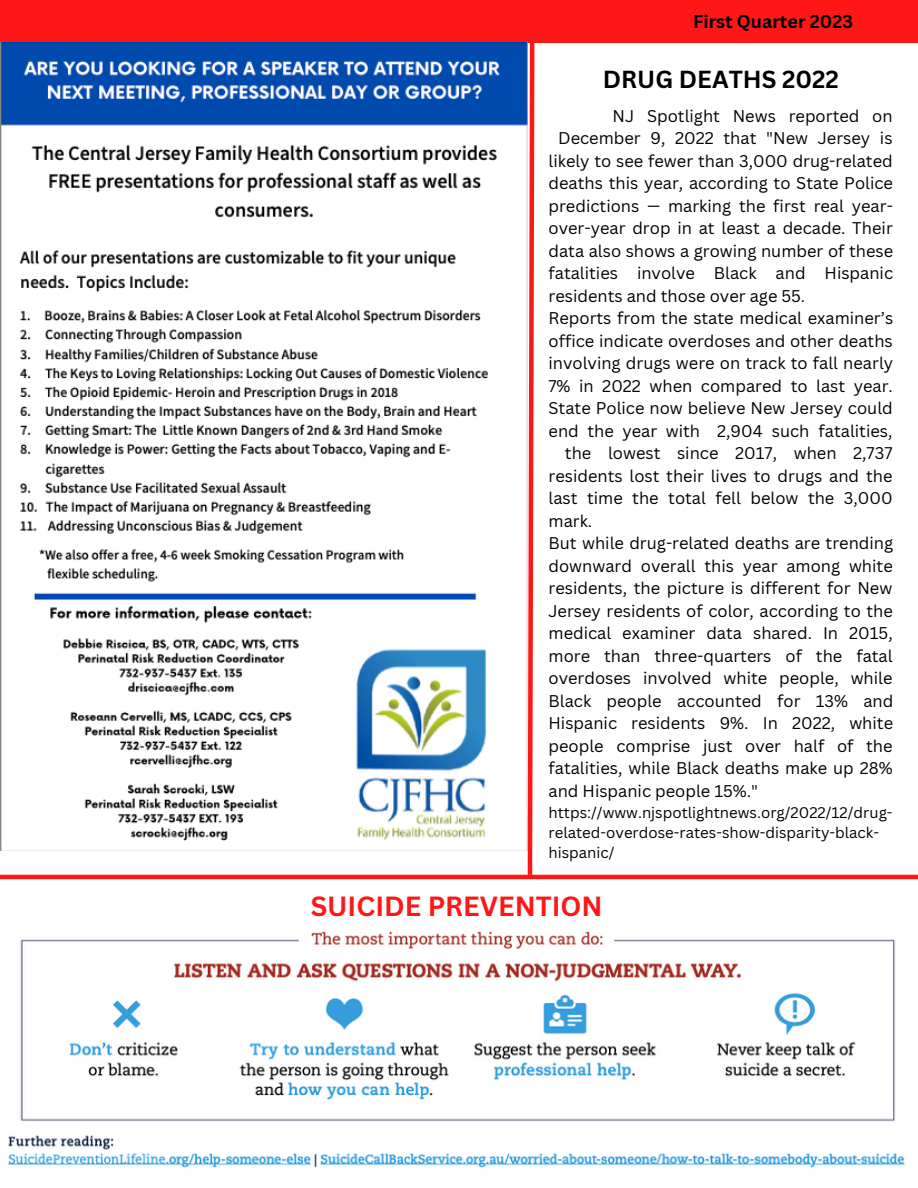
<style>
.page{position:relative;width:918px;height:1188px;background:#fff}
.page>*{position:absolute;margin:0;border:0;box-sizing:border-box;transform-origin:0 0}
.t1{font:700 27px "Canva Sans";color:#ff1616}
.t2{font:700 24px "Canva Sans";color:#000}
.t3{font:700 18px "Canva Sans";color:#000}
.t4{font:16.5px "Canva Sans";color:#000}
.t5{font:15px/20.2px "Canva Sans";color:#000}
</style>
<div class="page">
<div style="left:0;top:0;width:918px;height:42px;background:#ff1616"></div>
<img style="left:0;top:42px;width:525px;height:808px">
<svg style="left:525px;top:42px;width:12px;height:833px"></svg>
<hr style="left:0;top:875px;width:918px;height:4px;background:#ff1616">
<img style="left:8px;top:931px;width:897px;height:237px">
<p class="t3" style="left:693px;top:9px;width:161px">First Quarter 2023</p>
<h2 class="t2" style="left:603px;top:63px;width:238px">DRUG DEATHS 2022</h2>
<p class="t4" style="left:613px;top:104px;width:282px">NJ Spotlight News reported on</p>
<p class="t4" style="left:558px;top:126px;width:336px">December 9, 2022 that "New Jersey is</p>
<p class="t4" style="left:549px;top:149px;width:346px">likely to see fewer than 3,000 drug-related</p>
<p class="t4" style="left:549px;top:171px;width:346px">deaths this year, according to State Police</p>
<p class="t4" style="left:549px;top:194px;width:346px">predictions — marking the first real year-</p>
<p class="t4" style="left:549px;top:216px;width:346px">over-year drop in at least a decade. Their</p>
<p class="t4" style="left:549px;top:239px;width:346px">data also shows a growing number of these</p>
<p class="t4" style="left:549px;top:261px;width:346px">fatalities involve Black and Hispanic</p>
<p class="t4" style="left:549px;top:284px;width:258px">residents and those over age 55.</p>
<p class="t4" style="left:549px;top:306px;width:346px">Reports from the state medical examiner’s</p>
<p class="t4" style="left:549px;top:329px;width:346px">office indicate overdoses and other deaths</p>
<p class="t4" style="left:549px;top:351px;width:346px">involving drugs were on track to fall nearly</p>
<p class="t4" style="left:549px;top:374px;width:346px">7% in 2022 when compared to last year.</p>
<p class="t4" style="left:549px;top:396px;width:346px">State Police now believe New Jersey could</p>
<p class="t4" style="left:549px;top:419px;width:346px">end the year with 2,904 such fatalities,</p>
<p class="t4" style="left:565px;top:441px;width:329px">the lowest since 2017, when 2,737</p>
<p class="t4" style="left:549px;top:464px;width:345px">residents lost their lives to drugs and the</p>
<p class="t4" style="left:549px;top:486px;width:346px">last time the total fell below the 3,000</p>
<p class="t4" style="left:549px;top:509px;width:45px">mark.</p>
<p class="t4" style="left:549px;top:531px;width:346px">But while drug-related deaths are trending</p>
<p class="t4" style="left:549px;top:554px;width:346px">downward overall this year among white</p>
<p class="t4" style="left:549px;top:576px;width:345px">residents, the picture is different for New</p>
<p class="t4" style="left:549px;top:599px;width:346px">Jersey residents of color, according to the</p>
<p class="t4" style="left:549px;top:621px;width:346px">medical examiner data shared. In 2015,</p>
<p class="t4" style="left:549px;top:644px;width:346px">more than three-quarters of the fatal</p>
<p class="t4" style="left:549px;top:666px;width:346px">overdoses involved white people, while</p>
<p class="t4" style="left:549px;top:689px;width:346px">Black people accounted for 13% and</p>
<p class="t4" style="left:549px;top:711px;width:346px">Hispanic residents 9%. In 2022, white</p>
<p class="t4" style="left:549px;top:734px;width:346px">people comprise just over half of the</p>
<p class="t4" style="left:549px;top:756px;width:346px">fatalities, while Black deaths make up 28%</p>
<p class="t4" style="left:549px;top:779px;width:211px">and Hispanic people 15%."</p>
<p class="t5" style="left:549px;top:802px;width:346px">https://www.njspotlightnews.org/2022/12/drug&shy;related-overdose-rates-show-disparity-black&shy;hispanic/</p>
<h1 class="t1" style="left:311px;top:887px;width:294px">SUICIDE PREVENTION</h1>
</div>
